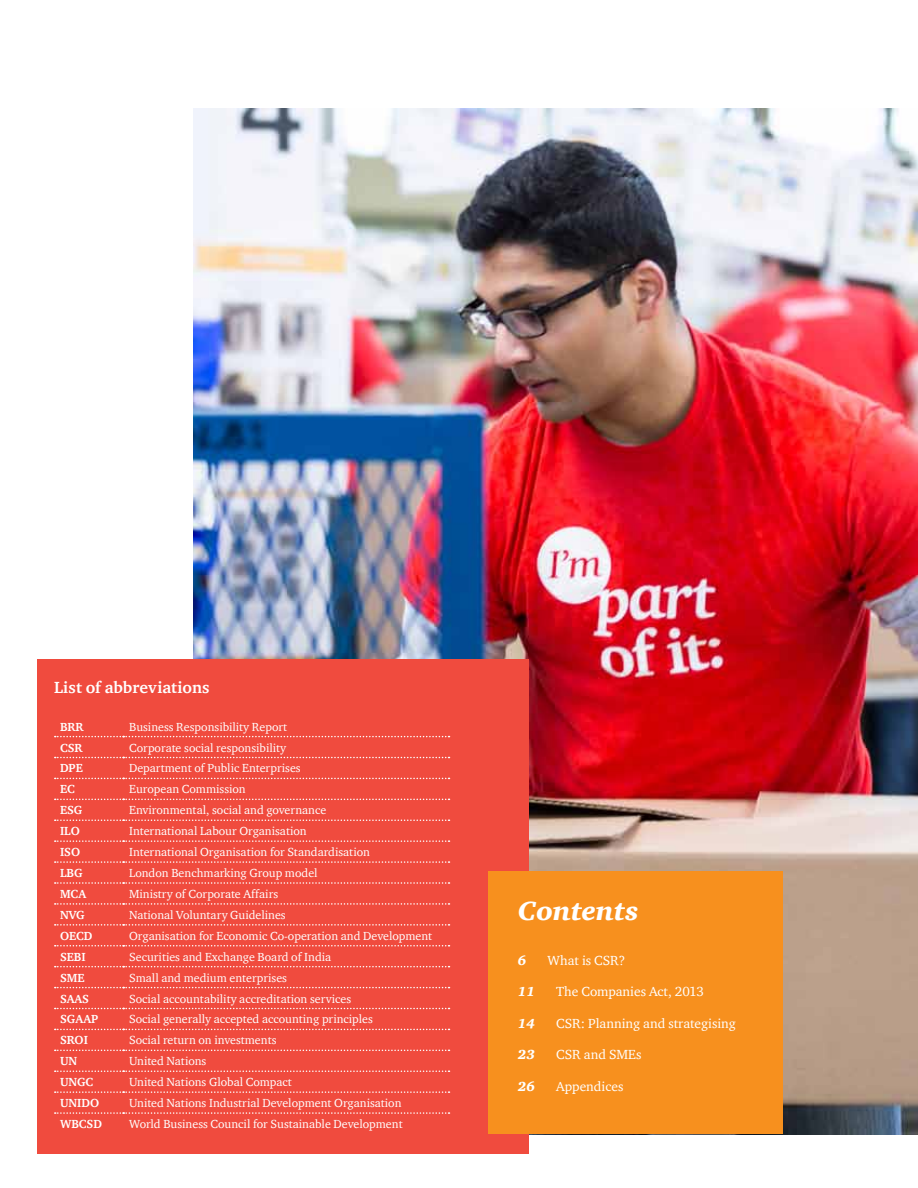
<style>
.page{position:relative;width:918px;height:1188px;background:#fff}
.page>*{position:absolute;margin:0;border:0;box-sizing:border-box;transform-origin:0 0}
.Outcome_Head_3{font:italic 900 27px "ITC Charter Com";letter-spacing:-.005em;color:#fff}
.Outcome_Head_3-2{font:700 16.5px "ITC Charter Com";letter-spacing:.005em;color:#fff}
.t1{font:13.5px "ITC Charter Com";color:#fff}
.t2{font:italic 900 13.5px "ITC Charter Com";color:#fff}
.t3{font:12px "ITC Charter Com";color:#fff}
.t4{font:700 12px "ITC Charter Com";color:#fff}
</style>
<div class="page">
<img style="left:194px;top:109px;width:724px;height:1025px">
<div style="left:37px;top:659px;width:492px;height:495px;background:#f04b3e"></div>
<svg style="left:55px;top:736px;width:395px;height:1px"></svg>
<svg style="left:55px;top:757px;width:395px;height:1px"></svg>
<svg style="left:55px;top:778px;width:395px;height:1px"></svg>
<svg style="left:55px;top:799px;width:395px;height:1px"></svg>
<svg style="left:55px;top:820px;width:395px;height:1px"></svg>
<svg style="left:55px;top:840px;width:395px;height:2px"></svg>
<svg style="left:55px;top:861px;width:395px;height:2px"></svg>
<svg style="left:55px;top:882px;width:395px;height:2px"></svg>
<svg style="left:55px;top:903px;width:395px;height:2px"></svg>
<svg style="left:55px;top:924px;width:395px;height:2px"></svg>
<svg style="left:55px;top:945px;width:395px;height:2px"></svg>
<svg style="left:55px;top:966px;width:395px;height:1px"></svg>
<svg style="left:55px;top:987px;width:395px;height:1px"></svg>
<svg style="left:55px;top:1008px;width:395px;height:1px"></svg>
<svg style="left:55px;top:1029px;width:395px;height:1px"></svg>
<svg style="left:55px;top:1050px;width:395px;height:1px"></svg>
<svg style="left:55px;top:1071px;width:395px;height:1px"></svg>
<svg style="left:55px;top:1091px;width:395px;height:2px"></svg>
<svg style="left:55px;top:1112px;width:395px;height:2px"></svg>
<div style="left:488px;top:872px;width:295px;height:262px;background:#f7901e"></div>
<p class="Outcome_Head_3-2" style="left:54px;top:677px;width:157px">List of abbreviations</p>
<p class="t4" style="left:60px;top:719px;width:25px">BRR</p>
<p class="t3" style="left:129px;top:719px;width:160px">Business Responsibility Report</p>
<p class="t4" style="left:60px;top:740px;width:24px">CSR</p>
<p class="t3" style="left:129px;top:740px;width:158px">Corporate social responsibility</p>
<p class="t4" style="left:60px;top:761px;width:24px">DPE</p>
<p class="t3" style="left:129px;top:761px;width:173px">Department of Public Enterprises</p>
<p class="t4" style="left:60px;top:782px;width:16px">EC</p>
<p class="t3" style="left:129px;top:782px;width:118px">European Commission</p>
<p class="t4" style="left:60px;top:803px;width:24px">ESG</p>
<p class="t3" style="left:129px;top:803px;width:199px">Environmental, social and governance</p>
<p class="t4" style="left:60px;top:824px;width:21px">ILO</p>
<p class="t3" style="left:129px;top:824px;width:179px">International Labour Organisation</p>
<p class="t4" style="left:60px;top:845px;width:22px">ISO</p>
<p class="t3" style="left:129px;top:845px;width:242px">International Organisation for Standardisation</p>
<p class="t4" style="left:60px;top:865px;width:24px">LBG</p>
<p class="t3" style="left:129px;top:866px;width:190px">London Benchmarking Group model</p>
<p class="t4" style="left:60px;top:886px;width:28px">MCA</p>
<p class="t3" style="left:129px;top:886px;width:151px">Ministry of Corporate Affairs</p>
<p class="t4" style="left:60px;top:907px;width:26px">NVG</p>
<p class="t3" style="left:129px;top:907px;width:158px">National Voluntary Guidelines</p>
<p class="t4" style="left:60px;top:928px;width:34px">OECD</p>
<p class="t3" style="left:129px;top:928px;width:305px">Organisation for Economic Co-operation and Development</p>
<p class="t4" style="left:60px;top:949px;width:27px">SEBI</p>
<p class="t3" style="left:129px;top:949px;width:204px">Securities and Exchange Board of India</p>
<p class="t4" style="left:60px;top:970px;width:26px">SME</p>
<p class="t3" style="left:129px;top:970px;width:159px">Small and medium enterprises</p>
<p class="t4" style="left:60px;top:991px;width:31px">SAAS</p>
<p class="t3" style="left:129px;top:991px;width:224px">Social accountability accreditation services</p>
<p class="t4" style="left:60px;top:1012px;width:40px">SGAAP</p>
<p class="t3" style="left:129px;top:1012px;width:245px">Social generally accepted accounting principles</p>
<p class="t4" style="left:60px;top:1033px;width:29px">SROI</p>
<p class="t3" style="left:129px;top:1033px;width:149px">Social return on investments</p>
<p class="t4" style="left:60px;top:1054px;width:19px">UN</p>
<p class="t3" style="left:129px;top:1054px;width:79px">United Nations</p>
<p class="t4" style="left:60px;top:1075px;width:35px">UNGC</p>
<p class="t3" style="left:129px;top:1075px;width:164px">United Nations Global Compact</p>
<p class="t4" style="left:60px;top:1096px;width:41px">UNIDO</p>
<p class="t3" style="left:129px;top:1096px;width:274px">United Nations Industrial Development Organisation</p>
<p class="t4" style="left:60px;top:1116px;width:44px">WBCSD</p>
<p class="t3" style="left:129px;top:1117px;width:275px">World Business Council for Sustainable Development</p>
<p class="Outcome_Head_3" style="left:518px;top:894px;width:122px">Contents</p>
<p class="t2" style="left:518px;top:952px;width:10px">6</p>
<p class="t1" style="left:548px;top:952px;width:79px">What is CSR?</p>
<p class="t2" style="left:518px;top:984px;width:19px">11</p>
<p class="t1" style="left:556px;top:984px;width:149px">The Companies Act, 2013</p>
<p class="t2" style="left:518px;top:1015px;width:19px">14</p>
<p class="t1" style="left:556px;top:1015px;width:181px">CSR: Planning and strategising</p>
<p class="t2" style="left:518px;top:1047px;width:19px">23</p>
<p class="t1" style="left:556px;top:1047px;width:87px">CSR and SMEs</p>
<p class="t2" style="left:518px;top:1078px;width:19px">26</p>
<p class="t1" style="left:556px;top:1078px;width:69px">Appendices</p>
</div>
